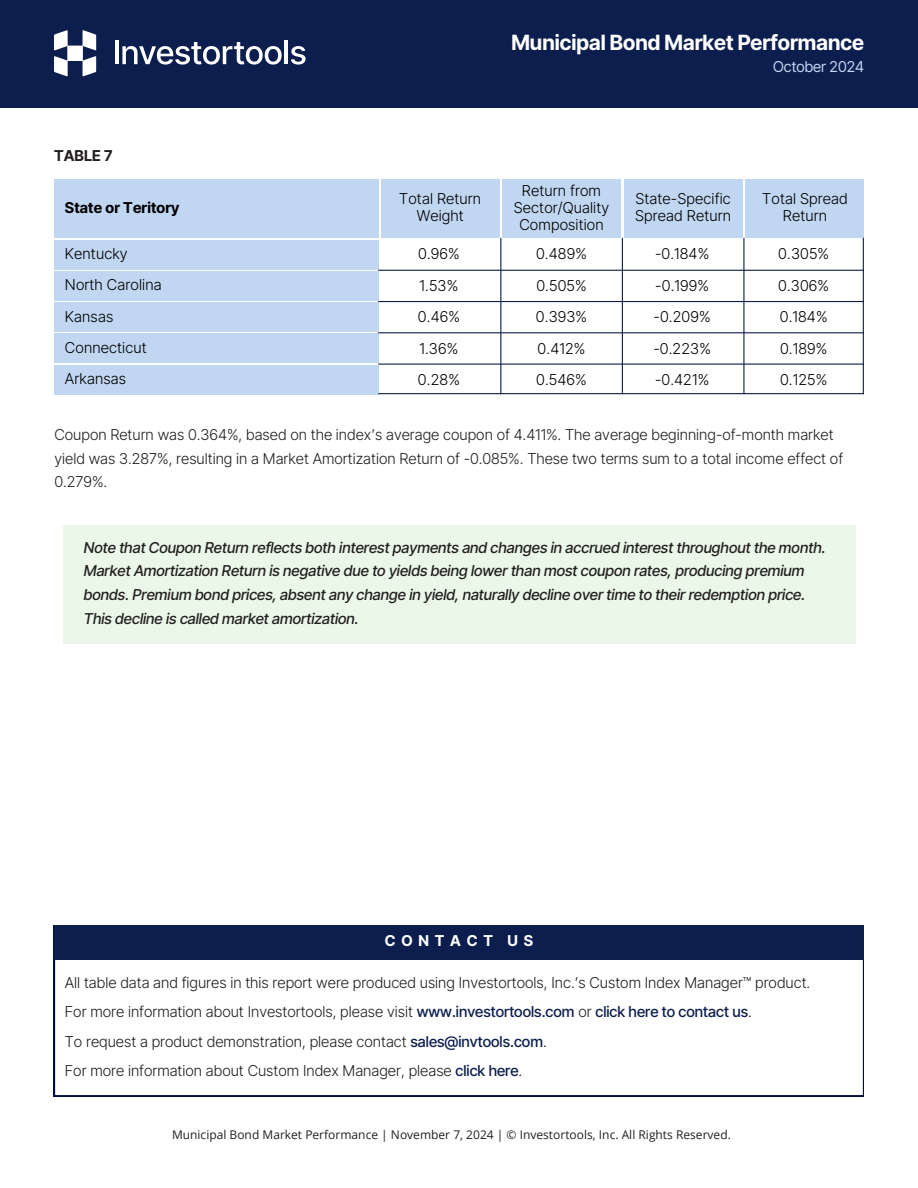
<style>
.page{position:relative;width:918px;height:1188px;background:#fff}
.page>*{position:absolute;margin:0;border:0;box-sizing:border-box;transform-origin:0 0}
.t1{font:700 21px "Inter Tight";color:#fff}
.t2{font:300 15px/29.2px "Inter Tight";color:#231f20}
.t3{font:italic 500 15px/23.7px "Inter Tight";color:#231f20}
.t4{font:300 15px/31.5px "Inter Tight";letter-spacing:.01em;color:#000;text-align:center}
.t5{font:700 15px "Inter Tight";letter-spacing:.01em;color:#000}
.t6{font:15px "Inter Tight";color:#c0d6f1}
.t7{font:700 15px "Inter Tight";letter-spacing:.39em;color:#fff}
.t8{font:700 15px "Inter Tight";letter-spacing:.01em;color:#231f20}
.t9{font:12px "Open Sans";color:#231f20}
.s1{font-weight:500;color:#0c1e4d}
.s2{color:#000}
</style>
<div class="page">
<div style="left:0;top:0;width:918px;height:108px;background:#0c1e4d"></div>
<svg style="left:291px;top:46px;width:15px;height:19px"></svg>
<hr style="left:284px;top:40px;width:4px;height:24px;background:#fff">
<svg style="left:122px;top:42px;width:160px;height:23px"></svg>
<hr style="left:115px;top:40px;width:3px;height:24px;background:#fff">
<svg style="left:54px;top:30px;width:42px;height:46px"></svg>
<div style="left:381px;top:180px;width:118px;height:58px;background:#c0d6f1"></div>
<div style="left:54px;top:240px;width:324px;height:29px;background:#c0d6f1"></div>
<div style="left:54px;top:271px;width:324px;height:29px;background:#c0d6f1"></div>
<hr style="left:378px;top:270px;width:486px;height:1px;background:#0c1e4d">
<div style="left:54px;top:303px;width:324px;height:29px;background:#c0d6f1"></div>
<div style="left:54px;top:334px;width:324px;height:29px;background:#c0d6f1"></div>
<hr style="left:378px;top:332px;width:486px;height:1px;background:#0c1e4d">
<div style="left:54px;top:365px;width:324px;height:29px;background:#c0d6f1"></div>
<hr style="left:378px;top:301px;width:486px;height:1px;background:#0c1e4d">
<hr style="left:378px;top:364px;width:486px;height:1px;background:#0c1e4d">
<hr style="left:378px;top:393px;width:486px;height:1px;background:#0c1e4d">
<hr style="left:500px;top:238px;width:1px;height:156px;background:#0c1e4d">
<div style="left:502px;top:180px;width:119px;height:58px;background:#c0d6f1"></div>
<hr style="left:622px;top:238px;width:1px;height:156px;background:#0c1e4d">
<div style="left:624px;top:180px;width:118px;height:58px;background:#c0d6f1"></div>
<hr style="left:743px;top:238px;width:2px;height:156px;background:#0c1e4d">
<div style="left:746px;top:180px;width:118px;height:58px;background:#c0d6f1"></div>
<hr style="left:863px;top:238px;width:1px;height:156px;background:#0c1e4d">
<div style="left:54px;top:180px;width:324px;height:58px;background:#c0d6f1"></div>
<div style="left:63px;top:525px;width:792px;height:119px;background:#ebf7e8"></div>
<svg style="left:54px;top:960px;width:810px;height:136px"></svg>
<div style="left:54px;top:925px;width:810px;height:35px;background:#0c1e4d"></div>
<h4 class="t8" style="left:54px;top:147px;width:60px">TABLE 7</h4>
<h4 class="t5" style="left:65px;top:199px;width:116px">State or Teritory</h4>
<p class="t4" style="left:65px;top:238px;width:64px">Kentucky</p>
<h1 class="t4" style="left:65px;top:269px;width:98px">North Carolina</h1>
<h2 class="t4" style="left:65px;top:300px;width:50px">Kansas</h2>
<h3 class="t4" style="left:65px;top:332px;width:83px">Connecticut</h3>
<h4 class="t4" style="left:65px;top:363px;width:63px">Arkansas</h4>
<h2 class="t1" style="left:511px;top:30px;width:354px">Municipal Bond Market Performance</h2>
<h2 class="t6" style="left:773px;top:58px;width:92px">October 2024</h2>
<h4 class="t4" style="left:399px;top:190px;width:83px;line-height:16.8px">Total Return<br>Weight</h4>
<h4 class="t4" style="left:514px;top:182px;width:97px;line-height:16.8px">Return from<br>Sector/Quality<br>Composition</h4>
<h4 class="t4" style="left:635px;top:190px;width:97px;line-height:16.8px;text-align:left">State-Specific<br>Spread Return</h4>
<h4 class="t4" style="left:762px;top:190px;width:87px;line-height:16.8px">Total Spread<br>Return</h4>
<h4 class="t4" style="left:418px;top:238px;width:43px;text-align:justify">0.96% 1.53% 0.46% 1.36% 0.28%</h4>
<h4 class="t4" style="left:536px;top:238px;width:53px;text-align:justify">0.489% 0.505% 0.393% 0.412% 0.546%</h4>
<h4 class="t4" style="left:653px;top:238px;width:59px;text-align:left">-0.184% -0.199% -0.209% -0.223% -0.421%</h4>
<h4 class="t4" style="left:778px;top:238px;width:52px;text-align:left">0.305%<br>0.306%<br>0.184%<br>0.189%<br>0.125%</h4>
<h4 class="t2" style="left:54px;top:423px;width:790px;line-height:23.7px">Coupon Return was 0.364%, based on the index’s average coupon of 4.411%. The average beginning-of-month market yield was 3.287%, resulting in a Market Amortization Return of -0.085%. These two terms sum to a total income effect of<br>0.279%.</h4>
<h4 class="t3" style="left:84px;top:535px;width:743px">Note that Coupon Return reflects both interest payments and changes in accrued interest throughout the month.<br>Market Amortization Return is negative due to yields being lower than most coupon rates, producing premium bonds. Premium bond prices, absent any change in yield, naturally decline over time to their redemption price.<br>This decline is called market amortization.</h4>
<h3 class="t7" style="left:385px;top:932px;width:150px">CONTACT US</h3>
<h4 class="t2" style="left:65px;top:968px;width:747px">All table data and figures in this report were produced using Investortools, Inc.’s Custom Index Manager™ product.<br>For more information about Investortools, please visit <span class="s1">www.investortools.com</span> or <span class="s1">click here to contact us</span><span class="s2">.<br></span>To request a product demonstration, please contact <span class="s1">sales@invtools.com</span><span class="s2">.<br></span>For more information about Custom Index Manager, please <span class="s1">click here</span><span class="s2">.</span></h4>
<h4 class="t9" style="left:172px;top:1126px;width:560px">Municipal Bond Market Performance | November 7, 2024 | © Investortools, Inc. All Rights Reserved.</h4>
</div>
